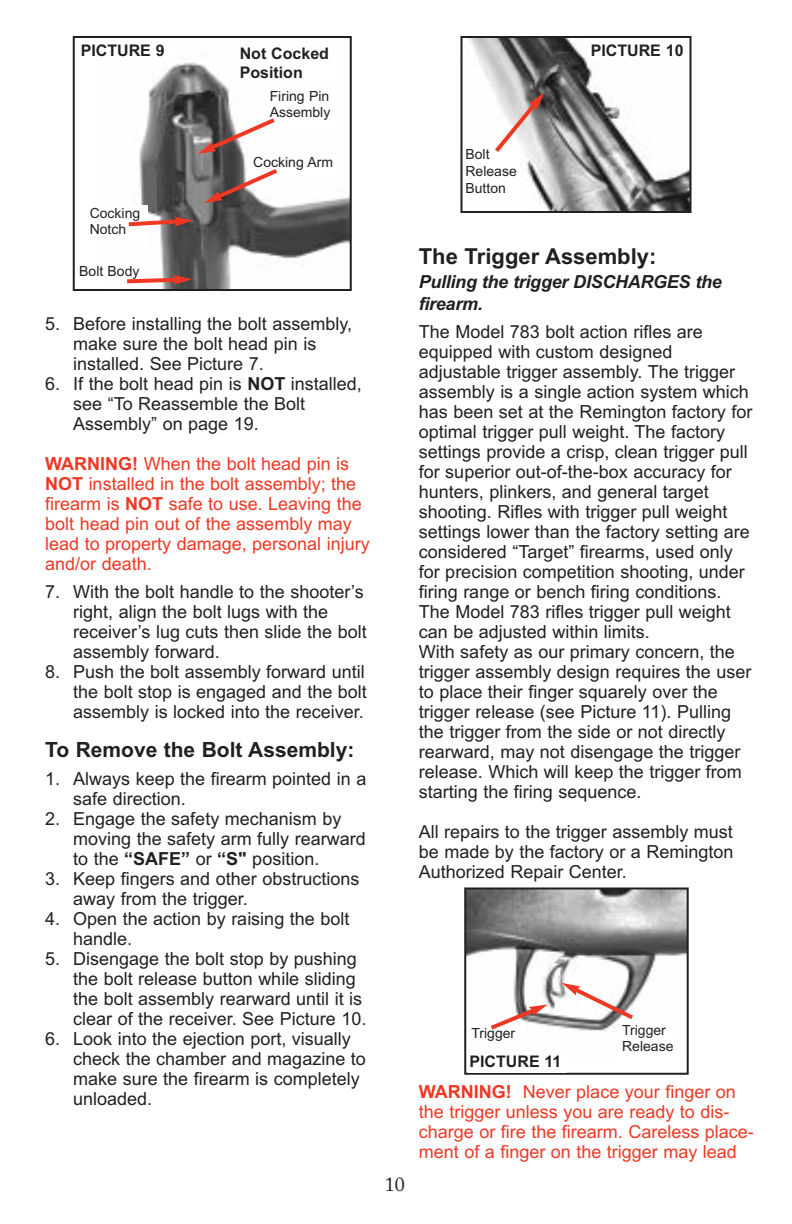
<style>
.page{position:relative;width:792px;height:1224px;background:#fff}
.page>*{position:absolute;margin:0;border:0;box-sizing:border-box;transform-origin:0 0}
.t1{font:700 22px "Arial";color:#231f20}
.t2{font:700 21px "Arial";color:#231f20}
.t3{font:20px "Adobe Caslon Pro";color:#231f20}
.t4{font:18px/20px "Arial";color:#231f20}
.t5{font:18px/20px "Arial";color:#ef3823}
.t6{font:italic 700 18px/21.6px "Arial";letter-spacing:-.015em;color:#231f20}
.t7{font:700 16px/19.2px "Arial";color:#231f20}
.t8{font:14px/16.8px "Arial";color:#231f20}
.s1{font-weight:700}
</style>
<div class="page">
<img style="left:467px;top:891px;width:219px;height:140px">
<div style="left:464px;top:888px;width:225px;height:187px;border:2px solid #231f20"></div>
<img style="left:469px;top:39px;width:220px;height:171px">
<div style="left:461px;top:36px;width:231px;height:177px;border:2px solid #231f20"></div>
<div style="left:589px;top:42px;width:99px;height:20px;background:#fff"></div>
<div style="left:464px;top:147px;width:56px;height:58px;background:#fff"></div>
<svg style="left:491px;top:92px;width:54px;height:64px"></svg>
<img style="left:139px;top:62px;width:210px;height:226px">
<div style="left:73px;top:36px;width:279px;height:255px;border:2px solid #231f20"></div>
<div style="left:238px;top:45px;width:102px;height:41px;background:#fff"></div>
<div style="left:268px;top:88px;width:72px;height:41px;background:#fff"></div>
<div style="left:251px;top:154px;width:90px;height:22px;background:#fff"></div>
<div style="left:88px;top:206px;width:60px;height:34px;background:#fff"></div>
<svg style="left:198px;top:115px;width:81px;height:39px"></svg>
<svg style="left:204px;top:166px;width:78px;height:37px"></svg>
<svg style="left:128px;top:217px;width:65px;height:12px"></svg>
<div style="left:77px;top:264px;width:74px;height:21px;background:#fff"></div>
<svg style="left:127px;top:275px;width:65px;height:10px"></svg>
<div style="left:469px;top:1026px;width:57px;height:18px;background:#fff"></div>
<div style="left:620px;top:1023px;width:56px;height:35px;background:#fff"></div>
<svg style="left:486px;top:1005px;width:62px;height:26px"></svg>
<svg style="left:562px;top:983px;width:76px;height:40px"></svg>
<p class="t7" style="left:81px;top:41px;width:86px">PICTURE 9</p>
<p class="t8" style="left:90px;top:204px;width:52px">Cocking<br>Notch</p>
<p class="t8" style="left:79px;top:263px;width:62px">Bolt Body</p>
<p class="t7" style="left:240px;top:44px;width:91px">Not Cocked<br>Position</p>
<p class="t8" style="left:270px;top:87px;width:62px">Firing Pin<br>Assembly</p>
<p class="t8" style="left:253px;top:153px;width:81px">Cocking Arm</p>
<p class="t4" style="left:73px;top:313px;width:280px;text-indent:-28px">5. Before installing the bolt assembly, make sure the bolt head pin is installed. See Picture 7.</p>
<p class="t4" style="left:73px;top:373px;width:290px;text-indent:-28px">6. If the bolt head pin is <span class="s1">NOT</span> installed, see “To Reassemble the Bolt<br>Assembly” on page 19.</p>
<p class="t5" style="left:45px;top:453px;width:326px"><span class="s1">WARNING!</span> When the bolt head pin is <span class="s1">NOT</span> installed in the bolt assembly; the firearm is <span class="s1">NOT</span> safe to use. Leaving the bolt head pin out of the assembly may lead to property damage, personal injury and/or death.</p>
<p class="t4" style="left:73px;top:581px;width:295px;text-indent:-28px">7. With the bolt handle to the shooter’s right, align the bolt lugs with the receiver’s lug cuts then slide the bolt assembly forward.</p>
<p class="t4" style="left:73px;top:661px;width:295px;text-align:justify;text-indent:-28px">8. Push the bolt assembly forward until the bolt stop is engaged and the bolt assembly is locked into the receiver.</p>
<p class="t2" style="left:45px;top:737px;width:311px">To Remove the Bolt Assembly:</p>
<p class="t4" style="left:73px;top:768px;width:295px;text-indent:-28px">1. Always keep the firearm pointed in a safe direction.</p>
<p class="t4" style="left:73px;top:808px;width:294px;text-indent:-28px">2. Engage the safety mechanism by moving the safety arm fully rearward to the <span class="s1">“SAFE”</span> or <span class="s1">“S"</span> position.</p>
<p class="t4" style="left:73px;top:868px;width:288px;text-indent:-28px">3. Keep fingers and other obstructions away from the trigger.</p>
<p class="t4" style="left:73px;top:908px;width:278px;text-indent:-28px">4. Open the action by raising the bolt handle.</p>
<p class="t4" style="left:73px;top:948px;width:295px;text-indent:-28px">5. Disengage the bolt stop by pushing the bolt release button while sliding the bolt assembly rearward until it is clear of the receiver. See Picture 10.</p>
<p class="t4" style="left:73px;top:1028px;width:294px;text-indent:-28px">6. Look into the ejection port, visually check the chamber and magazine to make sure the firearm is completely unloaded.</p>
<p class="t8" style="left:466px;top:146px;width:53px">Bolt<br>Release<br>Button</p>
<p class="t7" style="left:591px;top:41px;width:94px">PICTURE 10</p>
<p class="t1" style="left:419px;top:243px;width:239px">The Trigger Assembly:</p>
<p class="t6" style="left:419px;top:271px;width:305px">Pulling the trigger DISCHARGES the firearm.</p>
<p class="t4" style="left:419px;top:322px;width:335px">The Model 783 bolt action rifles are equipped with custom designed adjustable trigger assembly. The trigger assembly is a single action system which has been set at the Remington factory for optimal trigger pull weight. The factory settings provide a crisp, clean trigger pull for superior out-of-the-box accuracy for hunters, plinkers, and general target shooting. Rifles with trigger pull weight settings lower than the factory setting are considered “Target” firearms, used only for precision competition shooting, under firing range or bench firing conditions.<br>The Model 783 rifles trigger pull weight can be adjusted within limits.<br>With safety as our primary concern, the trigger assembly design requires the user to place their finger squarely over the trigger release (see Picture 11). Pulling the trigger from the side or not directly rearward, may not disengage the trigger release. Which will keep the trigger from starting the firing sequence.</p>
<p class="t4" style="left:419px;top:822px;width:316px;text-align:justify">All repairs to the trigger assembly must be made by the factory or a Remington Authorized Repair Center.</p>
<p class="t3" style="left:385px;top:1176px;width:21px">10</p>
<p class="t8" style="left:471px;top:1025px;width:45px">Trigger</p>
<p class="t8" style="left:622px;top:1021px;width:53px">Trigger<br>Release</p>
<p class="t7" style="left:470px;top:1051px;width:94px">PICTURE 11</p>
<p class="t5" style="left:419px;top:1082px;width:337px"><span class="s1">WARNING!</span> Never place your finger on the trigger unless you are ready to dis&shy;charge or fire the firearm. Careless place&shy;ment of a finger on the trigger may lead</p>
</div>
